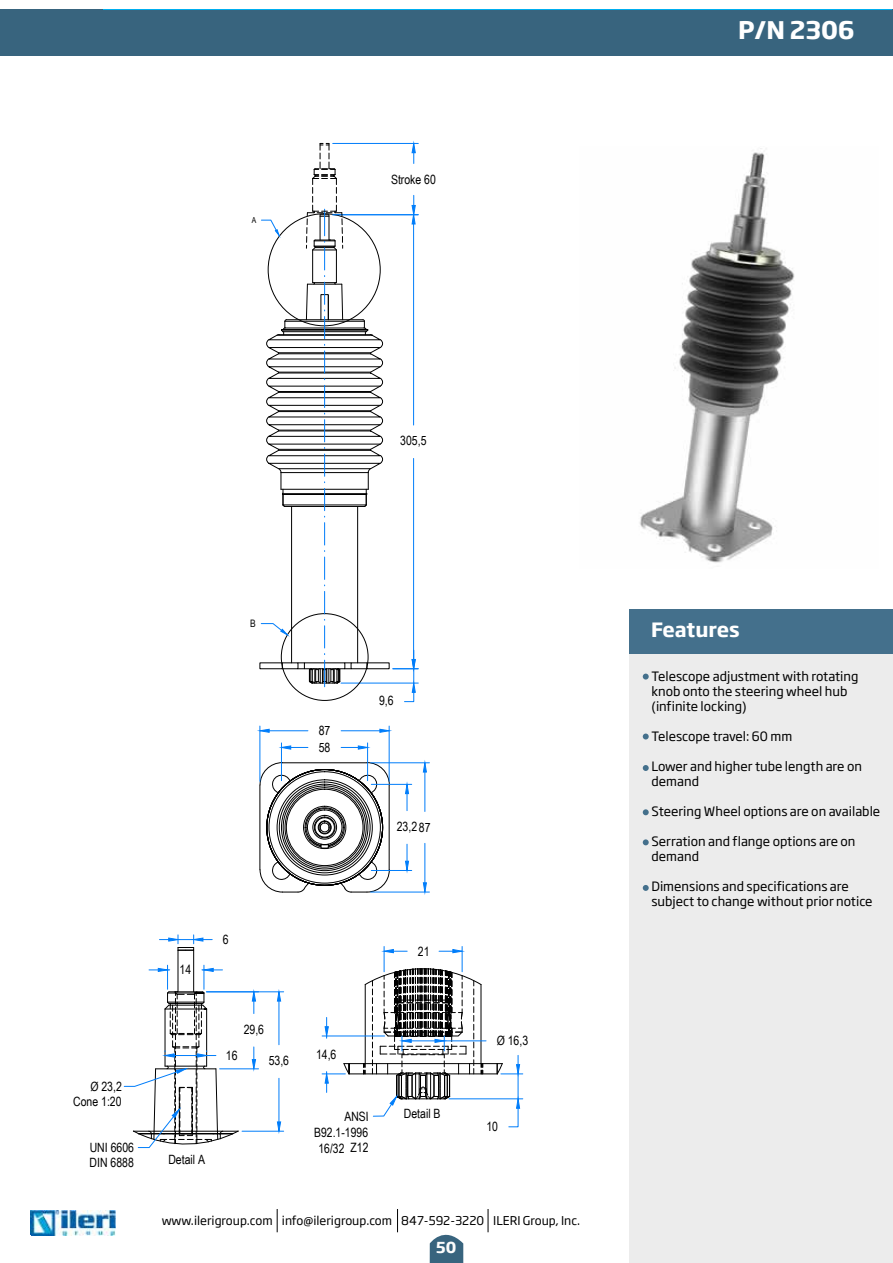
<style>
.page{position:relative;width:893px;height:1263px;background:#fff}
.page>*{position:absolute;margin:0;border:0;box-sizing:border-box;transform-origin:0 0}
.t1{font:700 24px "Soho Gothic Pro";color:#fff}
.t2{font:700 19.5px "Soho Gothic Pro";color:#fff}
.t3{font:700 15px "Soho Gothic Pro";color:#fcfcfc}
.t4{font:12.75px/15px "Soho Gothic Pro";color:#000}
.t5{font:12.75px/15.6px "Arial Narrow";color:#000}
.t6{font:12px "Soho Gothic Pro";color:#000}
.t7{font:10.35px "Arial Narrow";color:#000}
.t8{font:8.25px "Arial Narrow";color:#000}
</style>
<div class="page">
<svg style="left:277px;top:1209px;width:1px;height:23px"></svg>
<svg style="left:397px;top:1209px;width:1px;height:23px"></svg>
<svg style="left:488px;top:1209px;width:1px;height:23px"></svg>
<div style="left:629px;top:609px;width:264px;height:44px;background:#44708c"></div>
<img style="left:31px;top:1210px;width:84px;height:1px">
<div style="left:103px;top:9px;width:788px;height:46px;background:#00aeef"></div>
<div style="left:0;top:10px;width:893px;height:45px;background:#38647e"></div>
<div style="left:630px;top:625px;width:263px;height:638px;background:#ececec"></div>
<div style="left:630px;top:610px;width:263px;height:43px;background:#44708c"></div>
<img style="left:31px;top:1211px;width:85px;height:24px">
<svg style="left:642px;top:674px;width:7px;height:6px"></svg>
<svg style="left:643px;top:733px;width:6px;height:6px"></svg>
<svg style="left:643px;top:765px;width:6px;height:6px"></svg>
<svg style="left:642px;top:809px;width:7px;height:6px"></svg>
<svg style="left:642px;top:839px;width:7px;height:7px"></svg>
<svg style="left:643px;top:885px;width:6px;height:6px"></svg>
<img style="left:639px;top:148px;width:156px;height:415px">
<hr style="left:357px;top:506px;width:1px;height:157px;background:#000">
<hr style="left:291px;top:506px;width:1px;height:157px;background:#000">
<hr style="left:312px;top:250px;width:1px;height:33px;background:#000">
<hr style="left:336px;top:250px;width:1px;height:33px;background:#000">
<hr style="left:389px;top:785px;width:1px;height:85px;background:#000">
<svg style="left:359px;top:762px;width:31px;height:31px"></svg>
<hr style="left:260px;top:785px;width:1px;height:85px;background:#000">
<hr style="left:282px;top:762px;width:85px;height:1px;background:#000">
<svg style="left:260px;top:762px;width:31px;height:31px"></svg>
<svg style="left:340px;top:861px;width:50px;height:32px"></svg>
<svg style="left:260px;top:861px;width:50px;height:32px"></svg>
<div style="left:303px;top:806px;width:43px;height:43px;border:1px solid #000;border-radius:50%"></div>
<div style="left:283px;top:786px;width:83px;height:83px;border:1px solid #000;border-radius:50%"></div>
<svg style="left:304px;top:806px;width:42px;height:42px"></svg>
<hr style="left:349px;top:1074px;width:148px;height:1px;background:#000">
<hr style="left:344px;top:1063px;width:158px;height:1px;background:#000">
<hr style="left:371px;top:762px;width:58px;height:1px;background:#007dfa">
<hr style="left:371px;top:892px;width:58px;height:1px;background:#007dfa">
<hr style="left:425px;top:772px;width:1px;height:39px;background:#007dfa">
<hr style="left:425px;top:843px;width:1px;height:40px;background:#007dfa">
<svg style="left:423px;top:762px;width:4px;height:11px"></svg>
<svg style="left:423px;top:882px;width:4px;height:11px"></svg>
<hr style="left:389px;top:726px;width:1px;height:55px;background:#007dfa">
<hr style="left:260px;top:726px;width:1px;height:55px;background:#007dfa">
<hr style="left:341px;top:730px;width:39px;height:1px;background:#007dfa">
<hr style="left:269px;top:730px;width:39px;height:1px;background:#007dfa">
<svg style="left:379px;top:728px;width:11px;height:5px"></svg>
<svg style="left:259px;top:728px;width:11px;height:5px"></svg>
<hr style="left:371px;top:784px;width:41px;height:1px;background:#007dfa">
<hr style="left:371px;top:870px;width:41px;height:1px;background:#007dfa">
<svg style="left:405px;top:784px;width:4px;height:27px"></svg>
<svg style="left:405px;top:844px;width:4px;height:26px"></svg>
<hr style="left:367px;top:743px;width:1px;height:38px;background:#007dfa">
<hr style="left:281px;top:743px;width:1px;height:38px;background:#007dfa">
<svg style="left:341px;top:745px;width:27px;height:5px"></svg>
<svg style="left:282px;top:745px;width:26px;height:5px"></svg>
<hr style="left:341px;top:683px;width:77px;height:1px;background:#007dfa">
<hr style="left:413px;top:224px;width:1px;height:201px;background:#007dfa">
<hr style="left:413px;top:458px;width:1px;height:201px;background:#007dfa">
<svg style="left:393px;top:650px;width:25px;height:52px"></svg>
<hr style="left:449px;top:1098px;width:74px;height:1px;background:#007dfa">
<svg style="left:497px;top:1055px;width:26px;height:72px"></svg>
<hr style="left:322px;top:1036px;width:63px;height:1px;background:#007dfa">
<svg style="left:322px;top:1063px;width:28px;height:29px"></svg>
<svg style="left:324px;top:1017px;width:5px;height:21px"></svg>
<svg style="left:124px;top:935px;width:115px;height:213px"></svg>
<hr style="left:220px;top:1068px;width:39px;height:1px;background:#007dfa">
<svg style="left:252px;top:992px;width:4px;height:21px"></svg>
<svg style="left:252px;top:1047px;width:4px;height:22px"></svg>
<hr style="left:242px;top:1131px;width:42px;height:1px;background:#007dfa">
<hr style="left:206px;top:991px;width:78px;height:1px;background:#007dfa">
<hr style="left:279px;top:1078px;width:1px;height:44px;background:#007dfa">
<hr style="left:279px;top:1001px;width:1px;height:44px;background:#007dfa">
<svg style="left:277px;top:1121px;width:4px;height:11px"></svg>
<svg style="left:277px;top:991px;width:4px;height:11px"></svg>
<hr style="left:444px;top:1040px;width:42px;height:1px;background:#007dfa">
<svg style="left:363px;top:946px;width:120px;height:170px"></svg>
<svg style="left:261px;top:220px;width:19px;height:16px"></svg>
<svg style="left:261px;top:623px;width:27px;height:13px"></svg>
<svg style="left:298px;top:654px;width:53px;height:33px"></svg>
<svg style="left:324px;top:626px;width:1px;height:22px"></svg>
<svg style="left:324px;top:585px;width:1px;height:35px"></svg>
<svg style="left:324px;top:551px;width:1px;height:28px"></svg>
<svg style="left:324px;top:523px;width:1px;height:22px"></svg>
<svg style="left:266px;top:276px;width:117px;height:241px"></svg>
<hr style="left:333px;top:214px;width:85px;height:1px;background:#007dfa">
<hr style="left:333px;top:143px;width:85px;height:1px;background:#007dfa">
<svg style="left:411px;top:195px;width:5px;height:30px"></svg>
<svg style="left:411px;top:143px;width:5px;height:20px"></svg>
<svg style="left:306px;top:143px;width:37px;height:127px"></svg>
<svg style="left:430px;top:1234px;width:33px;height:29px"></svg>
<p class="t8" style="left:252px;top:214px;width:6px">A</p>
<p class="t5" style="left:391px;top:171px;width:46px">Stroke 60</p>
<h1 class="t1" style="left:738px;top:11px;width:118px">P/N 2306</h1>
<p class="t5" style="left:400px;top:433px;width:28px">305,5</p>
<p class="t7" style="left:250px;top:616px;width:7px">B</p>
<p class="t5" style="left:319px;top:722px;width:13px;line-height:16.8px">87<br>58</p>
<p class="t5" style="left:379px;top:692px;width:16px">9,6</p>
<p class="t5" style="left:397px;top:818px;width:35px">23,287</p>
<p class="t5" style="left:180px;top:962px;width:13px">14</p>
<p class="t5" style="left:223px;top:931px;width:7px">6</p>
<p class="t5" style="left:73px;top:1078px;width:50px;line-height:15.1px;text-align:right">Ø 23,2<br>Cone 1:20</p>
<p class="t5" style="left:90px;top:1140px;width:46px;line-height:14.9px">UNI 6606<br>DIN 6888</p>
<p class="t5" style="left:168px;top:1151px;width:38px">Detail A</p>
<p class="t5" style="left:244px;top:1021px;width:22px">29,6</p>
<p class="t5" style="left:226px;top:1047px;width:13px">16</p>
<p class="t5" style="left:269px;top:1052px;width:22px">53,6</p>
<p class="t5" style="left:316px;top:1046px;width:22px">14,6</p>
<p class="t5" style="left:313px;top:1109px;width:57px;text-align:right;rotate:-1deg">ANSI<br>B92.1-1996<br>16/32 Z12</p>
<p class="t5" style="left:418px;top:943px;width:13px">21</p>
<p class="t5" style="left:404px;top:1105px;width:38px">Detail B</p>
<p class="t5" style="left:497px;top:1032px;width:33px">Ø 16,3</p>
<p class="t5" style="left:486px;top:1118px;width:13px">10</p>
<p class="t6" style="left:162px;top:1211px;width:420px">www.ilerigroup.com info@ilerigroup.com 847-592-3220 ILERI Group, Inc.</p>
<p class="t3" style="left:436px;top:1235px;width:22px">50</p>
<h2 class="t2" style="left:651px;top:614px;width:90px">Features</h2>
<p class="t4" style="left:651px;top:668px;width:209px">Telescope adjustment with rotating knob onto the steering wheel hub (infinite locking)</p>
<p class="t4" style="left:651px;top:728px;width:142px">Telescope travel: 60 mm</p>
<p class="t4" style="left:651px;top:758px;width:212px">Lower and higher tube length are on demand</p>
<p class="t4" style="left:651px;top:803px;width:230px">Steering Wheel options are on available</p>
<p class="t4" style="left:651px;top:833px;width:206px">Serration and flange options are on demand</p>
<p class="t4" style="left:651px;top:878px;width:223px">Dimensions and specifications are subject to change without prior notice</p>
<p class="t4" style="left:651px;top:668px;width:220px;text-indent:8px">ilt adjustment with button actuating gas spring (infinite locking)</p>
<p class="t4" style="left:651px;top:728px;width:202px">knob onto he streering wheel hub</p>
<p class="t4" style="left:651px;top:803px;width:164px">Tilt t avel toward dr ver: 30°</p>
<p class="t4" style="left:651px;top:833px;width:190px">Tilt travel toward windscreen: 5°</p>
<p class="t4" style="left:651px;top:878px;width:198px">(soft-touch version is on demand)</p>
</div>
